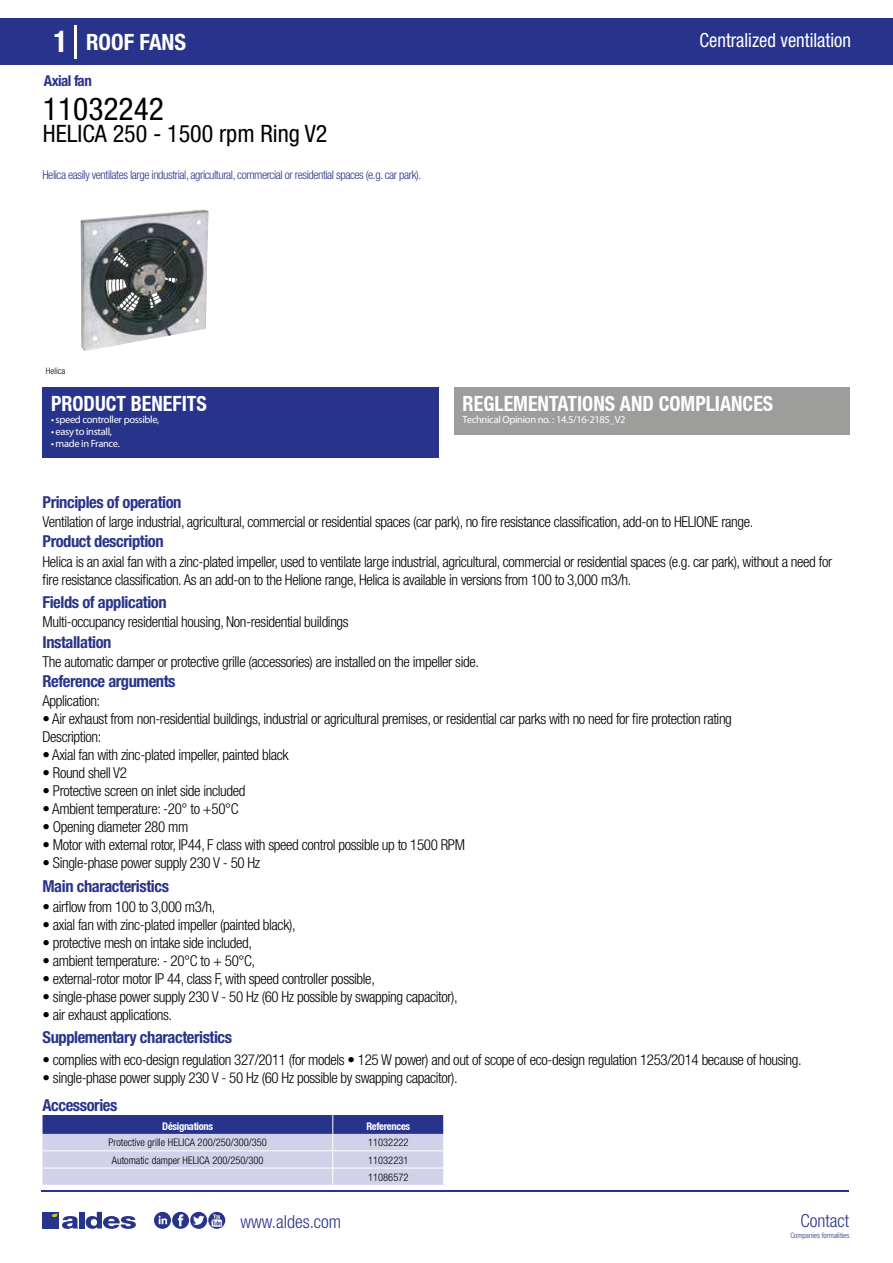
<style>
.page{position:relative;width:893px;height:1263px;background:#fff}
.page>*{position:absolute;margin:0;border:0;box-sizing:border-box;transform-origin:0 0}
.t1{font:condensed 31.5px "Helvetica Neue LT Std";color:#000}
.t2{font:condensed 24px "Helvetica Neue LT Std";color:#000}
.t3{font:700 condensed 22.5px "Helvetica Neue LT Std";color:#fff}
.t4{font:700 condensed 21px "Helvetica Neue";color:#fff;scale:.95 1}
.t5{font:condensed 19.5px "Helvetica Neue LT Std";color:#fff;scale:.95 1}
.t6{font:300 condensed 18px "Helvetica Neue";color:#28348b}
.t7{font:700 condensed 16.5px "Helvetica Neue LT Std";letter-spacing:-.025em;color:#28348b}
.t8{font:300 condensed 15px/18px "Helvetica Neue LT Std";letter-spacing:-.025em;color:#000}
.t9{font:700 condensed 15px "Helvetica Neue LT Std";letter-spacing:-.035em;color:#28348b}
.t10{font:300 condensed 12px "Helvetica Neue LT Std";letter-spacing:-.035em;color:#28348b}
.t11{font:300 condensed 10.5px/17.2px "Helvetica Neue";color:#000}
.t12{font:10.5px "Myriad Pro";letter-spacing:-.03em;color:#fff}
.t13{font:700 condensed 10.5px "Helvetica Neue";letter-spacing:-.03em;color:#fff}
.t14{font:300 condensed 9px "Helvetica Neue";color:#000}
.t15{font:300 condensed 7.5px "Helvetica Neue";color:#28348b}
.s1{font-size:30px}
</style>
<div class="page">
<div style="left:0;top:18px;width:893px;height:46px;background:#28348b"></div>
<div style="left:454px;top:387px;width:396px;height:48px;background:#9d9d9c"></div>
<div style="left:43px;top:387px;width:396px;height:70px;background:#28348b"></div>
<hr style="left:74px;top:25px;width:2px;height:33px;background:#fff">
<svg style="left:80px;top:209px;width:129px;height:142px;background:#898d8e"></svg>
<svg style="left:43px;top:1115px;width:401px;height:70px;background:#a5a8d1"></svg>
<hr style="left:41px;top:1190px;width:808px;height:1px;background:#28348b">
<svg style="left:154px;top:1212px;width:71px;height:17px"></svg>
<div style="left:42px;top:1212px;width:17px;height:16px;background:#28348b"></div>
<div style="left:79px;top:1212px;width:5px;height:16px;background:#28348b"></div>
<svg style="left:86px;top:1212px;width:50px;height:17px"></svg>
<svg style="left:52px;top:1213px;width:26px;height:16px"></svg>
<h3 class="t3" style="left:54px;top:28px;width:134px"><span class="s1">1</span> ROOF FANS</h3>
<h3 class="t5" style="left:700px;top:29px;width:161px">Centralized ventilation</h3>
<p class="t9" style="left:44px;top:71px;width:49px">Axial fan</p>
<h1 class="t1" style="left:43px;top:91px;width:122px">11032242</h1>
<h2 class="t2" style="left:43px;top:120px;width:286px">HELICA 250 - 1500 rpm Ring V2</h2>
<p class="t10" style="left:43px;top:167px;width:380px">Helica easily ventilates large industrial, agricultural, commercial or residential spaces (e.g. car park).</p>
<p class="t14" style="left:46px;top:365px;width:21px">Helica</p>
<h3 class="t4" style="left:51px;top:391px;width:166px">PRODUCT BENEFITS</h3>
<p class="t12" style="left:51px;top:413px;width:110px">• speed controller possible,</p>
<p class="t12" style="left:51px;top:425px;width:62px">• easy to install,</p>
<p class="t12" style="left:51px;top:437px;width:70px">• made in France.</p>
<h3 class="t4" style="left:463px;top:391px;width:328px">REGLEMENTATIONS AND COMPLIANCES</h3>
<p class="t12" style="left:463px;top:413px;width:164px">Technical Opinion no. : 14.5/16-2185_V2</p>
<p class="t7" style="left:43px;top:492px;width:140px">Principles of operation</p>
<p class="t7" style="left:43px;top:531px;width:123px">Product description</p>
<p class="t8" style="left:43px;top:513px;width:712px">Ventilation of large industrial, agricultural, commercial or residential spaces (car park), no fire resistance classification, add-on to HELIONE range.</p>
<p class="t8" style="left:43px;top:552px;width:791px">Helica is an axial fan with a zinc-plated impeller, used to ventilate large industrial, agricultural, commercial or residential spaces (e.g. car park), without a need for fire resistance classification. As an add-on to the Helione range, Helica is available in versions from 100 to 3,000 m3/h.</p>
<p class="t8" style="left:43px;top:613px;width:308px">Multi-occupancy residential housing, Non-residential buildings</p>
<p class="t8" style="left:43px;top:652px;width:438px">The automatic damper or protective grille (accessories) are installed on the impeller side.</p>
<p class="t7" style="left:43px;top:592px;width:126px">Fields of application</p>
<p class="t7" style="left:43px;top:632px;width:70px">Installation</p>
<p class="t7" style="left:43px;top:671px;width:135px">Reference arguments</p>
<p class="t8" style="left:43px;top:692px;width:59px">Application:</p>
<p class="t8" style="left:43px;top:710px;width:691px">• Air exhaust from non-residential buildings, industrial or agricultural premises, or residential car parks with no need for fire protection rating<br>Description:</p>
<p class="t8" style="left:43px;top:746px;width:248px">• Axial fan with zinc-plated impeller, painted black</p>
<p class="t8" style="left:43px;top:764px;width:86px">• Round shell V2</p>
<p class="t8" style="left:43px;top:782px;width:204px">• Protective screen on inlet side included</p>
<p class="t8" style="left:43px;top:800px;width:198px">• Ambient temperature: -20° to +50°C</p>
<p class="t8" style="left:43px;top:818px;width:147px">• Opening diameter 280 mm</p>
<p class="t8" style="left:43px;top:836px;width:424px">• Motor with external rotor, IP44, F class with speed control possible up to 1500 RPM</p>
<p class="t8" style="left:43px;top:854px;width:219px">• Single-phase power supply 230 V - 50 Hz</p>
<p class="t7" style="left:43px;top:877px;width:128px">Main characteristics</p>
<p class="t8" style="left:43px;top:897px;width:174px">• airflow from 100 to 3,000 m3/h,</p>
<p class="t8" style="left:43px;top:915px;width:255px">• axial fan with zinc-plated impeller (painted black),</p>
<p class="t8" style="left:43px;top:933px;width:211px">• protective mesh on intake side included,</p>
<p class="t8" style="left:43px;top:951px;width:214px">• ambient temperature: - 20°C to + 50°C,</p>
<p class="t8" style="left:43px;top:969px;width:334px">• external-rotor motor IP 44, class F, with speed controller possible,</p>
<p class="t8" style="left:43px;top:987px;width:417px">• single-phase power supply 230 V - 50 Hz (60 Hz possible by swapping capacitor),</p>
<p class="t8" style="left:43px;top:1005px;width:131px">• air exhaust applications.</p>
<p class="t8" style="left:43px;top:1050px;width:761px">• complies with eco-design regulation 327/2011 (for models • 125 W power) and out of scope of eco-design regulation 1253/2014 because of housing.</p>
<p class="t8" style="left:43px;top:1068px;width:417px">• single-phase power supply 230 V - 50 Hz (60 Hz possible by swapping capacitor).</p>
<p class="t7" style="left:43px;top:1027px;width:191px">Supplementary characteristics</p>
<p class="t7" style="left:43px;top:1095px;width:76px">Accessories</p>
<p class="t13" style="left:162px;top:1119px;width:52px">Désignations</p>
<p class="t13" style="left:366px;top:1119px;width:45px">References</p>
<p class="t11" style="left:108px;top:1134px;width:160px">Protective grille HELICA 200/250/300/350</p>
<p class="t11" style="left:368px;top:1134px;width:42px">11032222</p>
<p class="t11" style="left:112px;top:1151px;width:153px">Automatic damper HELICA 200/250/300</p>
<p class="t11" style="left:368px;top:1151px;width:42px">11032231<br>11086572</p>
<p class="t6" style="left:240px;top:1211px;width:102px">www.aldes.com</p>
<p class="t6" style="left:800px;top:1211px;width:50px">Contact</p>
<p class="t15" style="left:790px;top:1230px;width:60px">Companies formalities</p>
</div>
